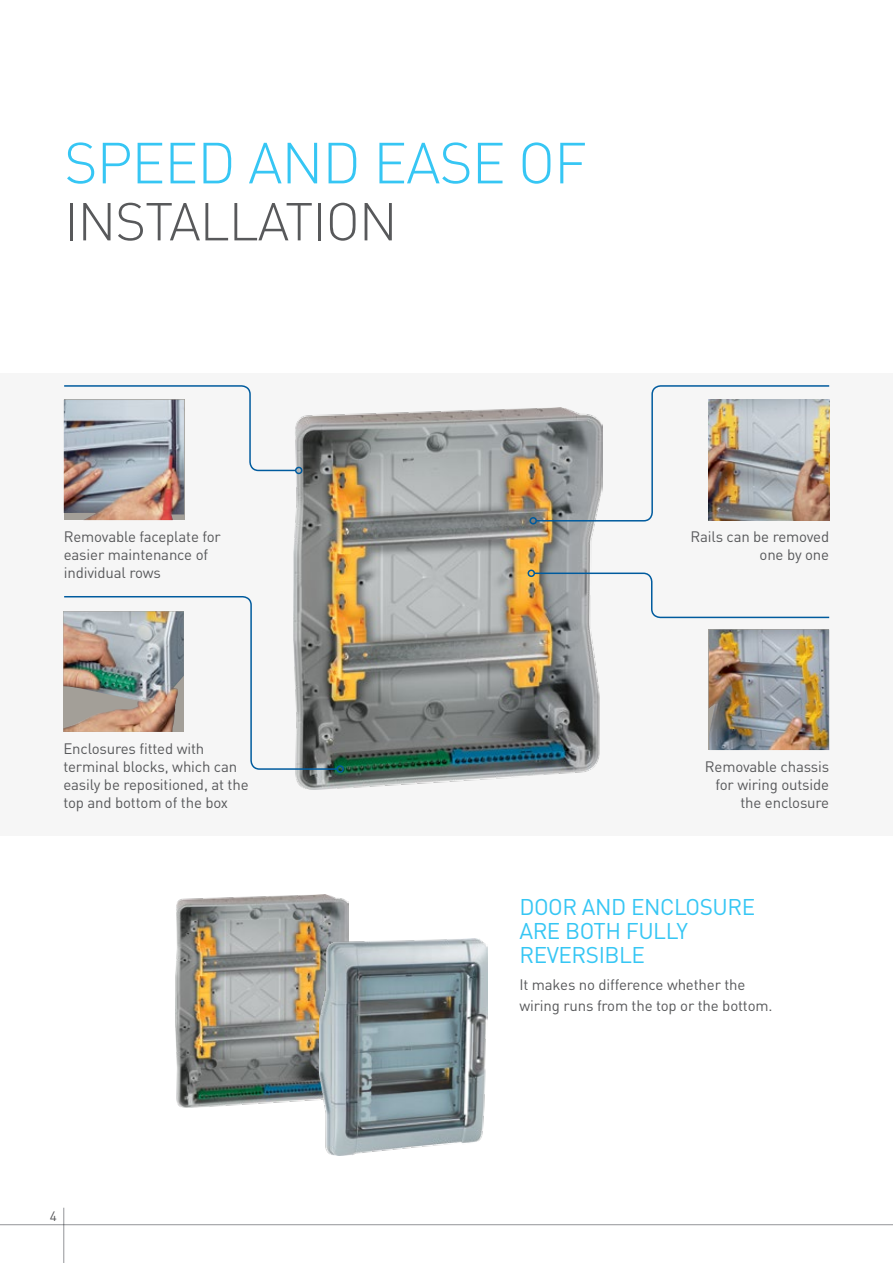
<style>
.page{position:relative;width:893px;height:1263px;background:#fff}
.page>*{position:absolute;margin:0;border:0;box-sizing:border-box;transform-origin:0 0}
.t1{font:300 57px "DIN";letter-spacing:-.02em;color:#36c6f4}
.t2{font:300 52.5px "DIN";letter-spacing:-.02em;color:#58595b}
.t3{font:22.5px/24px "DIN";letter-spacing:-.02em;color:#36c6f4}
.t4{font:15px/18px "DIN Pro";letter-spacing:-.01em;color:#58595b}
.t5{font:13.5px "DIN Pro";color:#58595b}
</style>
<div class="page">
<div style="left:0;top:373px;width:893px;height:462px;background:#f6f6f6"></div>
<hr style="left:0;top:1224px;width:893px;height:1px;background:#939598">
<hr style="left:63px;top:1208px;width:1px;height:55px;background:#939598">
<img style="left:64px;top:472px;width:120px;height:48px">
<img style="left:293px;top:408px;width:307px;height:381px">
<img style="left:535px;top:385px;width:295px;height:137px">
<div style="left:529px;top:517px;width:8px;height:7px;border:2px solid #005b9e;border-radius:50%"></div>
<svg style="left:63px;top:385px;width:234px;height:87px"></svg>
<div style="left:295px;top:467px;width:7px;height:7px;border:2px solid #005b9e;border-radius:50%"></div>
<svg style="left:64px;top:595px;width:275px;height:175px"></svg>
<div style="left:336px;top:765px;width:8px;height:8px;border:2px solid #005b9e;border-radius:50%"></div>
<svg style="left:533px;top:572px;width:297px;height:47px"></svg>
<div style="left:528px;top:569px;width:7px;height:8px;border:2px solid #005b9e;border-radius:50%"></div>
<img style="left:176px;top:894px;width:173px;height:214px">
<img style="left:320px;top:938px;width:168px;height:217px">
<img style="left:709px;top:630px;width:120px;height:120px">
<img style="left:63px;top:611px;width:121px;height:121px">
<h1 class="t1" style="left:64px;top:128px;width:524px">SPEED AND EASE OF</h1>
<h2 class="t2" style="left:64px;top:189px;width:335px">INSTALLATION</h2>
<p class="t4" style="left:64px;top:527px;width:159px">Removable faceplate for easier maintenance of individual rows</p>
<p class="t4" style="left:690px;top:527px;width:140px;text-align:right">Rails can be removed one by one</p>
<p class="t4" style="left:63px;top:739px;width:187px">Enclosures fitted with terminal blocks, which can easily be repositioned, at the top and bottom of the box</p>
<p class="t5" style="left:50px;top:1207px;width:9px">4</p>
<p class="t4" style="left:705px;top:756px;width:126px;text-align:right">Removable chassis for wiring outside the enclosure</p>
<h3 class="t3" style="left:519px;top:894px;width:237px">DOOR AND ENCLOSURE<br>ARE BOTH FULLY<br>REVERSIBLE</h3>
<p class="t4" style="left:519px;top:973px;width:255px;line-height:21px">It makes no difference whether the wiring runs from the top or the bottom.</p>
</div>
